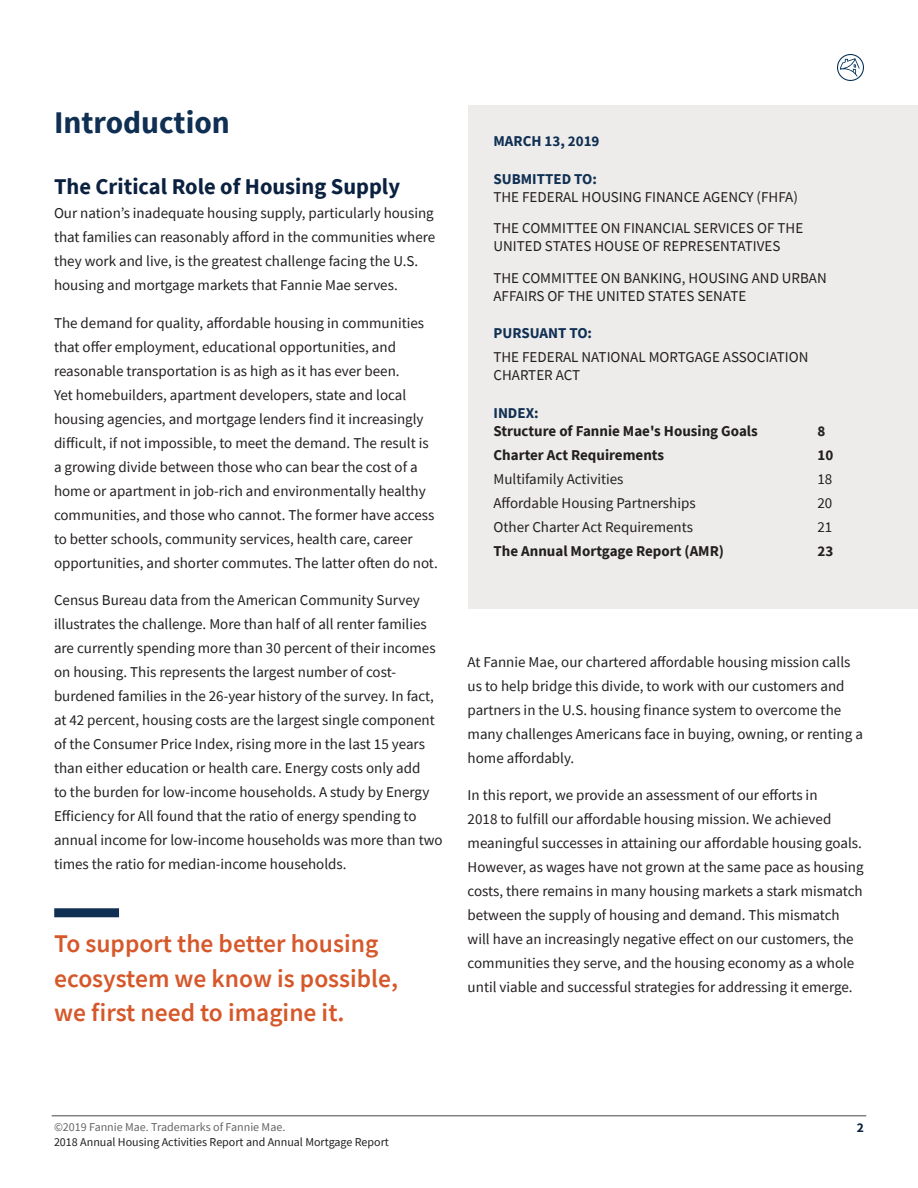
<style>
.page{position:relative;width:918px;height:1188px;background:#fff}
.page>*{position:absolute;margin:0;border:0;box-sizing:border-box;transform-origin:0 0}
.t1{font:700 31.5px "Source Sans Pro";color:#0f2f53}
.t2{font:600 25.5px/34.5px "Source Sans Pro";color:#d6582a}
.t3{font:700 22.5px "Source Sans Pro";color:#0a213f}
.t4{font:15px/24px "Source Sans Pro";color:#231f20}
.t5{font:700 15px "Source Sans Pro";color:#231f20}
.t6{font:700 15px "Source Sans Pro";color:#0f2f53}
.t7{font:700 13.5px "Source Sans Pro";color:#0a213f}
.t8{font:12px "Source Sans Pro";color:#231f20}
.t9{font:12px "Source Sans Pro";color:#666}
</style>
<div class="page">
<hr style="left:52px;top:1115px;width:814px;height:1px;background:#808285">
<svg style="left:837px;top:54px;width:27px;height:27px"></svg>
<div style="left:468px;top:106px;width:450px;height:503px;background:#eeecea"></div>
<div style="left:54px;top:908px;width:65px;height:9px;background:#0f2f53"></div>
<h1 class="t1" style="left:54px;top:101px;width:177px">Introduction</h1>
<h3 class="t3" style="left:54px;top:172px;width:348px">The Critical Role of Housing Supply</h3>
<p class="t4" style="left:54px;top:201px;width:383px">Our nation’s inadequate housing supply, particularly housing that families can reasonably afford in the communities where they work and live, is the greatest challenge facing the U.S. housing and mortgage markets that Fannie Mae serves.</p>
<p class="t4" style="left:54px;top:311px;width:385px">The demand for quality, affordable housing in communities that offer employment, educational opportunities, and reasonable transportation is as high as it has ever been.<br>Yet homebuilders, apartment developers, state and local housing agencies, and mortgage lenders find it increasingly difficult, if not impossible, to meet the demand. The result is a growing divide between those who can bear the cost of a home or apartment in job-rich and environmentally healthy communities, and those who cannot. The former have access to better schools, community services, health care, career opportunities, and shorter commutes. The latter often do not.</p>
<p class="t4" style="left:54px;top:588px;width:390px">Census Bureau data from the American Community Survey illustrates the challenge. More than half of all renter families are currently spending more than 30 percent of their incomes on housing. This represents the largest number of cost&shy;burdened families in the 26-year history of the survey. In fact, at 42 percent, housing costs are the largest single component of the Consumer Price Index, rising more in the last 15 years than either education or health care. Energy costs only add<br>to the burden for low-income households. A study by Energy Efficiency for All found that the ratio of energy spending to annual income for low-income households was more than two times the ratio for median-income households.</p>
<h2 class="t2" style="left:54px;top:926px;width:345px">To support the better housing ecosystem we know is possible, we first need to imagine it.</h2>
<p class="t6" style="left:494px;top:131px;width:108px">MARCH 13, 2019</p>
<p class="t6" style="left:494px;top:169px;width:105px">SUBMITTED TO:</p>
<p class="t4" style="left:494px;top:181px;width:311px;line-height:31.5px">THE FEDERAL HOUSING FINANCE AGENCY (FHFA)<br>THE COMMITTEE ON FINANCIAL SERVICES OF THE</p>
<p class="t4" style="left:494px;top:230px;width:335px;line-height:31.5px">UNITED STATES HOUSE OF REPRESENTATIVES<br>THE COMMITTEE ON BANKING, HOUSING AND URBAN</p>
<p class="t4" style="left:494px;top:284px;width:254px">AFFAIRS OF THE UNITED STATES SENATE</p>
<p class="t6" style="left:494px;top:323px;width:100px">PURSUANT TO:</p>
<p class="t4" style="left:494px;top:348px;width:316px;line-height:18px">THE FEDERAL NATIONAL MORTGAGE ASSOCIATION<br>CHARTER ACT</p>
<p class="t6" style="left:494px;top:403px;width:47px">INDEX:</p>
<p class="t5" style="left:494px;top:421px;width:266px">Structure of Fannie Mae's Housing Goals</p>
<p class="t5" style="left:818px;top:421px;width:9px">8</p>
<p class="t5" style="left:494px;top:445px;width:172px">Charter Act Requirements</p>
<p class="t5" style="left:818px;top:445px;width:17px">10</p>
<p class="t4" style="left:494px;top:467px;width:132px">Multifamily Activities</p>
<p class="t4" style="left:818px;top:467px;width:16px">18</p>
<p class="t4" style="left:494px;top:491px;width:204px">Affordable Housing Partnerships</p>
<p class="t4" style="left:818px;top:491px;width:16px">20</p>
<p class="t4" style="left:494px;top:515px;width:201px">Other Charter Act Requirements</p>
<p class="t4" style="left:818px;top:515px;width:16px">21</p>
<p class="t5" style="left:494px;top:541px;width:232px">The Annual Mortgage Report (AMR)</p>
<p class="t5" style="left:818px;top:541px;width:17px">23</p>
<p class="t4" style="left:468px;top:650px;width:397px">At Fannie Mae, our chartered affordable housing mission calls us to help bridge this divide, to work with our customers and partners in the U.S. housing finance system to overcome the many challenges Americans face in buying, owning, or renting a home affordably.</p>
<p class="t4" style="left:468px;top:783px;width:398px">In this report, we provide an assessment of our efforts in<br>2018 to fulfill our affordable housing mission. We achieved meaningful successes in attaining our affordable housing goals.<br>However, as wages have not grown at the same pace as housing costs, there remains in many housing markets a stark mismatch between the supply of housing and demand. This mismatch will have an increasingly negative effect on our customers, the communities they serve, and the housing economy as a whole until viable and successful strategies for addressing it emerge.</p>
<p class="t9" style="left:54px;top:1120px;width:233px">©2019 Fannie Mae. Trademarks of Fannie Mae.</p>
<p class="t7" style="left:857px;top:1119px;width:9px">2</p>
<p class="t8" style="left:54px;top:1135px;width:336px">2018 Annual Housing Activities Report and Annual Mortgage Report</p>
</div>
